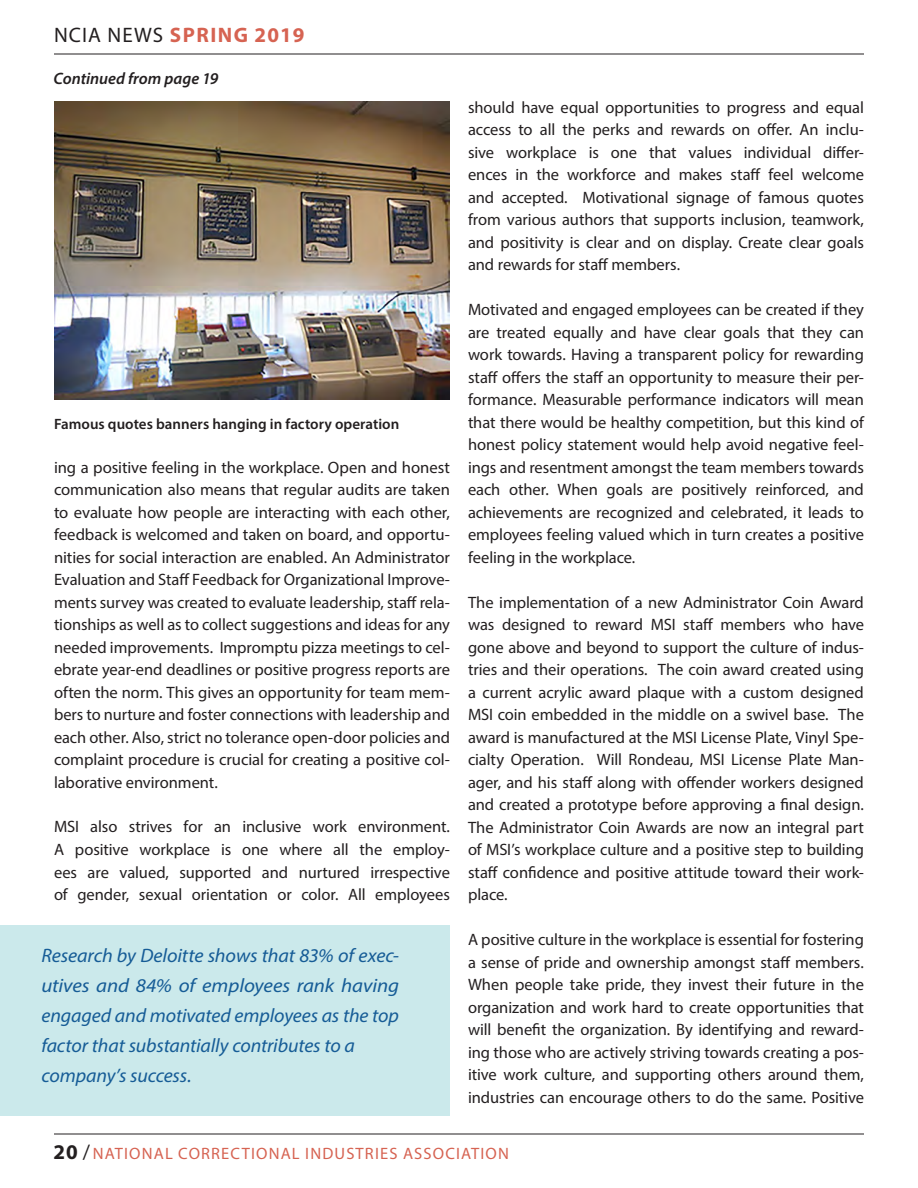
<style>
.page{position:relative;width:918px;height:1188px;background:#fff}
.page>*{position:absolute;margin:0;border:0;box-sizing:border-box;transform-origin:0 0}
.t1{font:700 21px "Myriad Pro";letter-spacing:.07em;color:#d66352}
.t2{font:italic 19.5px/30px "Myriad Pro";letter-spacing:-.005em;color:#165c96}
.t3{font:16.5px/22.5px "Myriad Pro";letter-spacing:-.005em;color:#231f20;text-align:justify}
.t4{font:16.5px "Myriad Pro";letter-spacing:.07em;color:#d66352}
.t5{font:italic 600 16.5px "Myriad Pro";color:#231f20}
.t6{font:600 15px "Myriad Pro";color:#231f20}
.s1{font-weight:400;color:#231f20}
.s2{font-weight:700;font-size:21px;color:#231f20}
.s3{font-size:21px;color:#231f20}
</style>
<div class="page">
<hr style="left:54px;top:1134px;width:810px;height:1px;background:#231f20">
<hr style="left:54px;top:54px;width:810px;height:1px;background:#231f20">
<div style="left:0;top:926px;width:450px;height:190px;background:#cbe9eb"></div>
<img style="left:54px;top:102px;width:396px;height:297px">
<p class="t1" style="left:54px;top:22px;width:252px"><span class="s1">NCIA NEWS</span> SPRING 2019</p>
<p class="t5" style="left:54px;top:68px;width:166px">Continued from page 19</p>
<p class="t6" style="left:54px;top:414px;width:347px">Famous quotes banners hanging in factory operation</p>
<p class="t3" style="left:54px;top:455px;width:398px">ing a positive feeling in the workplace. Open and honest communication also means that regular audits are taken to evaluate how people are interacting with each other, feedback is welcomed and taken on board, and opportu&shy;nities for social interaction are enabled. An Administrator Evaluation and Staff Feedback for Organizational Improve&shy;ments survey was created to evaluate leadership, staff rela&shy;tionships as well as to collect suggestions and ideas for any needed improvements. Impromptu pizza meetings to cel&shy;ebrate year-end deadlines or positive progress reports are often the norm. This gives an opportunity for team mem&shy;bers to nurture and foster connections with leadership and each other. Also, strict no tolerance open-door policies and complaint procedure is crucial for creating a positive col&shy;laborative environment.</p>
<p class="t3" style="left:54px;top:815px;width:398px">MSI also strives for an inclusive work environment.<br>A positive workplace is one where all the employ&shy;ees are valued, supported and nurtured irrespective of gender, sexual orientation or color. All employees</p>
<p class="t2" style="left:41px;top:940px;width:359px">Research by Deloitte shows that 83% of exec&shy;utives and 84% of employees rank having engaged and motivated employees as the top factor that substantially contributes to a company’s success.</p>
<p class="t3" style="left:468px;top:95px;width:398px">should have equal opportunities to progress and equal access to all the perks and rewards on offer. An inclu&shy;sive workplace is one that values individual differ&shy;ences in the workforce and makes staff feel welcome and accepted. Motivational signage of famous quotes from various authors that supports inclusion, teamwork, and positivity is clear and on display. Create clear goals and rewards for staff members.</p>
<p class="t3" style="left:468px;top:298px;width:398px">Motivated and engaged employees can be created if they are treated equally and have clear goals that they can work towards. Having a transparent policy for rewarding staff offers the staff an opportunity to measure their per&shy;formance. Measurable performance indicators will mean that there would be healthy competition, but this kind of honest policy statement would help avoid negative feel&shy;ings and resentment amongst the team members towards each other. When goals are positively reinforced, and achievements are recognized and celebrated, it leads to employees feeling valued which in turn creates a positive feeling in the workplace.</p>
<p class="t3" style="left:468px;top:591px;width:398px">The implementation of a new Administrator Coin Award was designed to reward MSI staff members who have gone above and beyond to support the culture of indus&shy;tries and their operations. The coin award created using a current acrylic award plaque with a custom designed MSI coin embedded in the middle on a swivel base. The award is manufactured at the MSI License Plate, Vinyl Spe&shy;cialty Operation. Will Rondeau, MSI License Plate Man&shy;ager, and his staff along with offender workers designed and created a prototype before approving a final design.<br>The Administrator Coin Awards are now an integral part of MSI’s workplace culture and a positive step to building staff confidence and positive attitude toward their work&shy;place.</p>
<p class="t3" style="left:468px;top:928px;width:398px">A positive culture in the workplace is essential for fostering a sense of pride and ownership amongst staff members.<br>When people take pride, they invest their future in the organization and work hard to create opportunities that will benefit the organization. By identifying and reward&shy;ing those who are actively striving towards creating a pos&shy;itive work culture, and supporting others around them, industries can encourage others to do the same. Positive</p>
<p class="t4" style="left:54px;top:1143px;width:457px"><span class="s2">20</span> <span class="s3">/</span> NATIONAL CORRECTIONAL INDUSTRIES ASSOCIATION</p>
</div>
